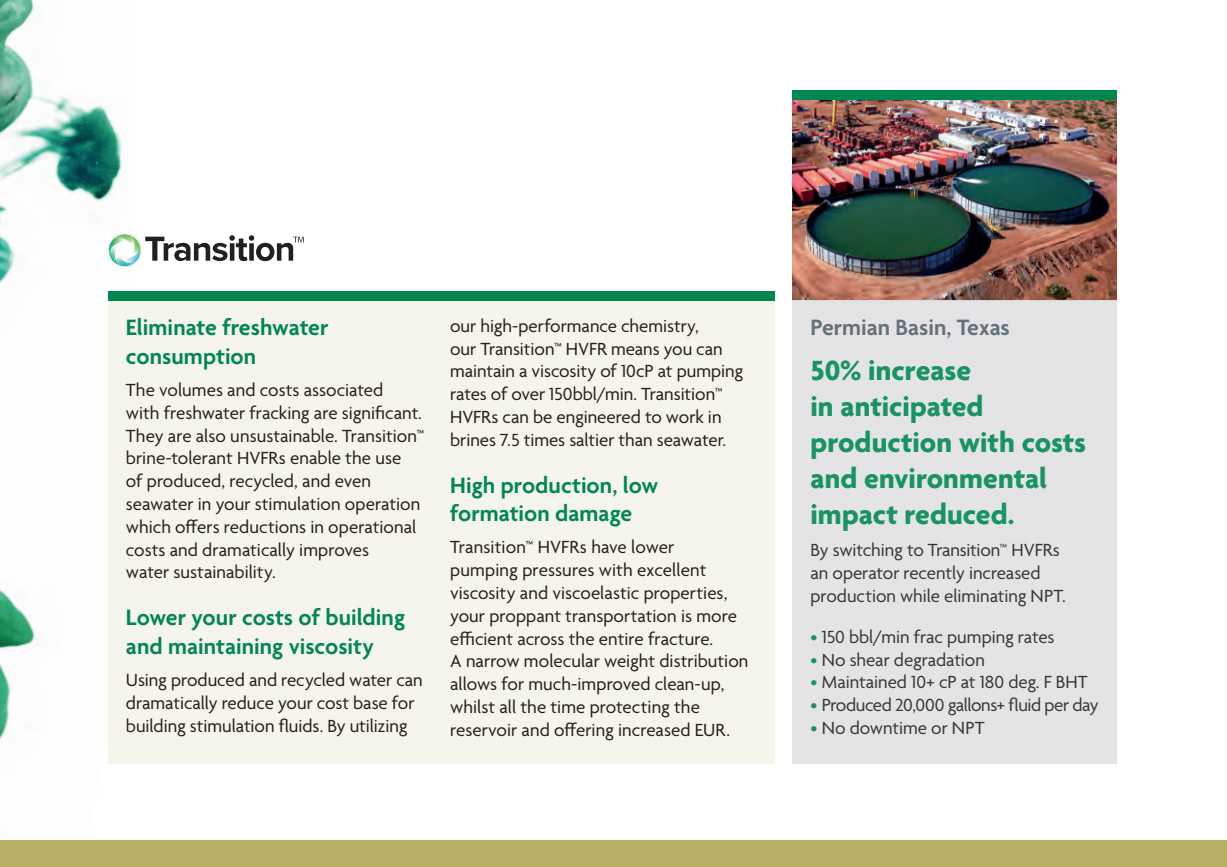
<style>
.page{position:relative;width:1227px;height:867px;background:#fff}
.page>*{position:absolute;margin:0;border:0;box-sizing:border-box;transform-origin:0 0}
.t1{font:700 30px/36px "Agenda";color:#008751}
.t2{font:600 24px/28.8px "Agenda";color:#008751}
.t3{font:600 24px "Agenda";color:#55636c}
.t4{font:19px/22.8px "Agenda";color:#231f20}
.t5{font:19px "Agenda";letter-spacing:-.02em;color:#231f20}
.s1{color:#008751}
</style>
<div class="page">
<img style="left:0;top:0;width:128px;height:764px">
<div style="left:0;top:840px;width:1226px;height:26px;background:#b6af65"></div>
<img style="left:792px;top:99px;width:324px;height:201px">
<div style="left:792px;top:300px;width:324px;height:463px;background:#e1e2e4"></div>
<div style="left:792px;top:90px;width:324px;height:9px;background:#008751"></div>
<div style="left:108px;top:300px;width:666px;height:463px;background:#f6f5ec"></div>
<div style="left:108px;top:291px;width:666px;height:9px;background:#008751"></div>
<img style="left:115px;top:265px;width:16px;height:1px">
<img style="left:115px;top:234px;width:14px;height:1px">
<svg style="left:109px;top:235px;width:195px;height:30px"></svg>
<p class="t2" style="left:126px;top:314px;width:204px">Eliminate freshwater consumption</p>
<p class="t4" style="left:126px;top:379px;width:300px">The volumes and costs associated<br>with freshwater fracking are significant.<br>They are also unsustainable. Transition™ brine-tolerant HVFRs enable the use<br>of produced, recycled, and even seawater in your stimulation operation which offers reductions in operational costs and dramatically improves<br>water sustainability.</p>
<p class="t2" style="left:126px;top:604px;width:280px">Lower your costs of building and maintaining viscosity</p>
<p class="t4" style="left:126px;top:669px;width:298px">Using produced and recycled water can dramatically reduce your cost base for building stimulation fluids. By utilizing</p>
<p class="t4" style="left:450px;top:315px;width:294px">our high-performance chemistry,<br>our Transition™ HVFR means you can maintain a viscosity of 10cP at pumping rates of over 150bbl/min. Transition™ HVFRs can be engineered to work in brines 7.5 times saltier than seawater.</p>
<p class="t2" style="left:450px;top:472px;width:209px">High production, low formation damage</p>
<p class="t4" style="left:450px;top:537px;width:300px">Transition™ HVFRs have lower<br>pumping pressures with excellent viscosity and viscoelastic properties, your proppant transportation is more efficient across the entire fracture.<br>A narrow molecular weight distribution allows for much-improved clean-up, whilst all the time protecting the reservoir and offering increased EUR.</p>
<p class="t3" style="left:810px;top:314px;width:201px">Permian Basin, Texas</p>
<h1 class="t1" style="left:810px;top:354px;width:277px">50% increase<br>in anticipated production with costs and environmental impact reduced.</h1>
<p class="t4" style="left:810px;top:539px;width:257px">By switching to Transition™ HVFRs an operator recently increased production while eliminating NPT.</p>
<p class="t4" style="left:810px;top:626px;width:245px"><span class="s1">•</span> 150 bbl/min frac pumping rates</p>
<p class="t4" style="left:810px;top:649px;width:176px"><span class="s1">•</span> No shear degradation</p>
<p class="t4" style="left:810px;top:671px;width:279px"><span class="s1">•</span> Maintained 10+ cP at 180 deg. F BHT</p>
<p class="t5" style="left:810px;top:694px;width:290px"><span class="s1">•</span> Produced 20,000 gallons+ fluid per day</p>
<p class="t4" style="left:810px;top:717px;width:176px"><span class="s1">•</span> No downtime or NPT</p>
</div>
